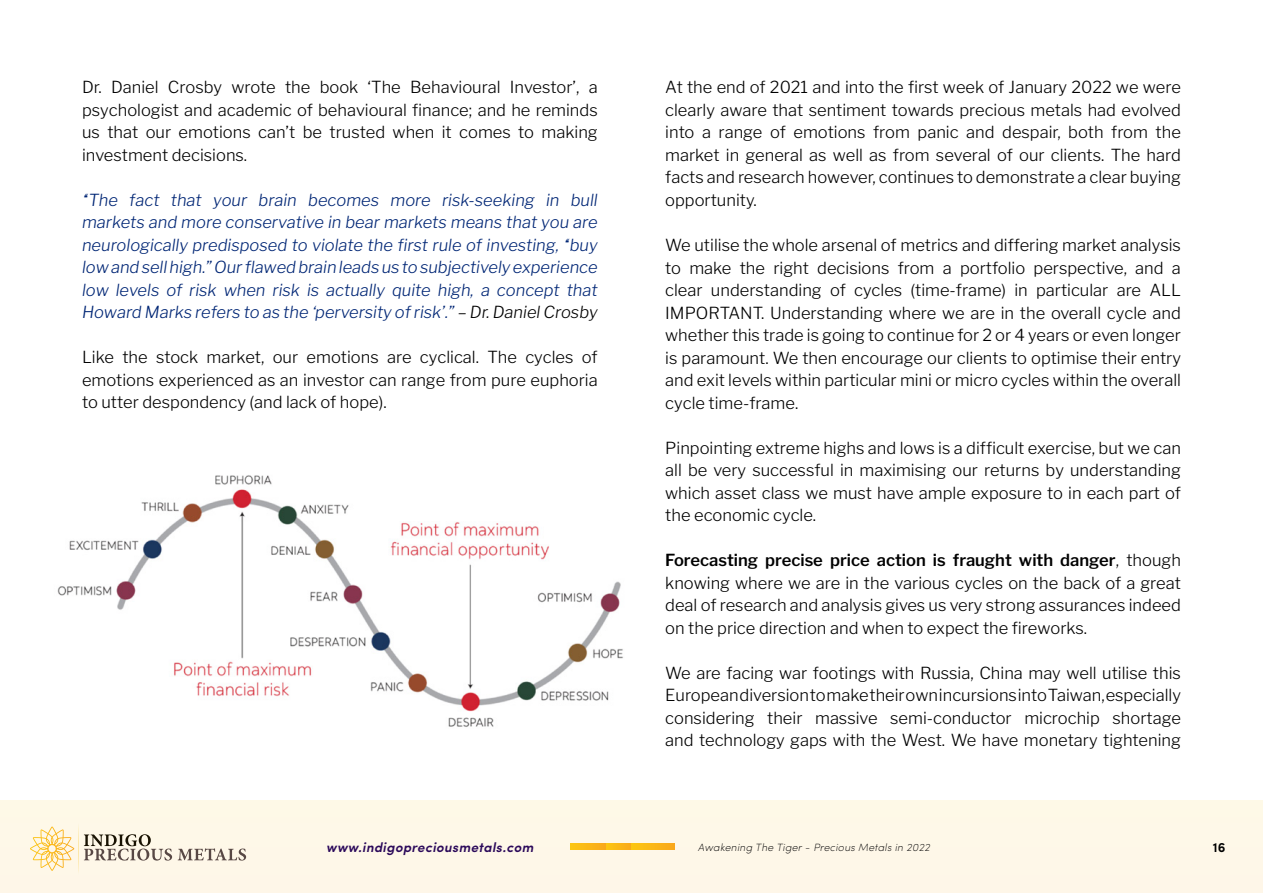
<style>
.page{position:relative;width:1263px;height:893px;background:#fff}
.page>*{position:absolute;margin:0;border:0;box-sizing:border-box;transform-origin:0 0}
.t1{font:300 16.5px/22.5px "Libre Franklin";color:#000;text-align:justify}
.t2{font:italic 300 16.5px/22.5px "Libre Franklin";color:#002675;text-align:justify}
.t3{font:italic 600 13.5px "Sofia Pro";letter-spacing:.025em;color:#2b095a}
.t4{font:600 13.5px "Sofia Pro";color:#000}
.t5{font:italic 200 10.5px "Sofia Pro";letter-spacing:.025em;color:#000}
.s1{color:#000}
.s2{font-weight:600}
</style>
<div class="page">
<img style="left:57px;top:475px;width:566px;height:252px">
<div style="left:0;top:800px;width:1263px;height:93px;background:#fef7e8"></div>
<svg style="left:570px;top:843px;width:36px;height:7px"></svg>
<svg style="left:606px;top:843px;width:25px;height:7px"></svg>
<svg style="left:631px;top:843px;width:43px;height:7px"></svg>
<p class="t1" style="left:82px;top:76px;width:517px">Dr. Daniel Crosby wrote the book ‘The Behavioural Investor’, a psychologist and academic of behavioural finance; and he reminds us that our emotions can’t be trusted when it comes to making investment decisions.</p>
<p class="t2" style="left:82px;top:189px;width:517px">“The fact that your brain becomes more risk-seeking in bull markets and more conservative in bear markets means that you are neurologically predisposed to violate the first rule of investing, “buy low and sell high.” Our flawed brain leads us to subjectively experience low levels of risk when risk is actually quite high, a concept that Howard Marks refers to as the ‘perversity of risk’.” <span class="s1">– Dr. Daniel Crosby</span></p>
<p class="t1" style="left:82px;top:346px;width:517px">Like the stock market, our emotions are cyclical. The cycles of emotions experienced as an investor can range from pure euphoria to utter despondency (and lack of hope).</p>
<p class="t1" style="left:665px;top:76px;width:517px">At the end of 2021 and into the first week of January 2022 we were clearly aware that sentiment towards precious metals had evolved into a range of emotions from panic and despair, both from the market in general as well as from several of our clients. The hard facts and research however, continues to demonstrate a clear buying opportunity.</p>
<p class="t1" style="left:665px;top:234px;width:517px">We utilise the whole arsenal of metrics and differing market analysis to make the right decisions from a portfolio perspective, and a clear understanding of cycles (time-frame) in particular are ALL IMPORTANT. Understanding where we are in the overall cycle and whether this trade is going to continue for 2 or 4 years or even longer is paramount. We then encourage our clients to optimise their entry and exit levels within particular mini or micro cycles within the overall cycle time-frame.</p>
<p class="t1" style="left:665px;top:436px;width:517px">Pinpointing extreme highs and lows is a difficult exercise, but we can all be very successful in maximising our returns by understanding which asset class we must have ample exposure to in each part of the economic cycle.</p>
<p class="t1" style="left:665px;top:549px;width:517px"><span class="s2">Forecasting precise price action is fraught with danger</span>, though knowing where we are in the various cycles on the back of a great deal of research and analysis gives us very strong assurances indeed on the price direction and when to expect the fireworks.</p>
<p class="t1" style="left:665px;top:661px;width:517px">We are facing war footings with Russia, China may well utilise this European diversion to make their own incursions into Taiwan, especially considering their massive semi-conductor microchip shortage and technology gaps with the West. We have monetary tightening</p>
<p class="t3" style="left:326px;top:837px;width:209px">www.indigopreciousmetals.com</p>
<p class="t5" style="left:698px;top:840px;width:233px">Awakening The Tiger - Precious Metals in 2022</p>
<p class="t4" style="left:1213px;top:837px;width:14px">16</p>
</div>
